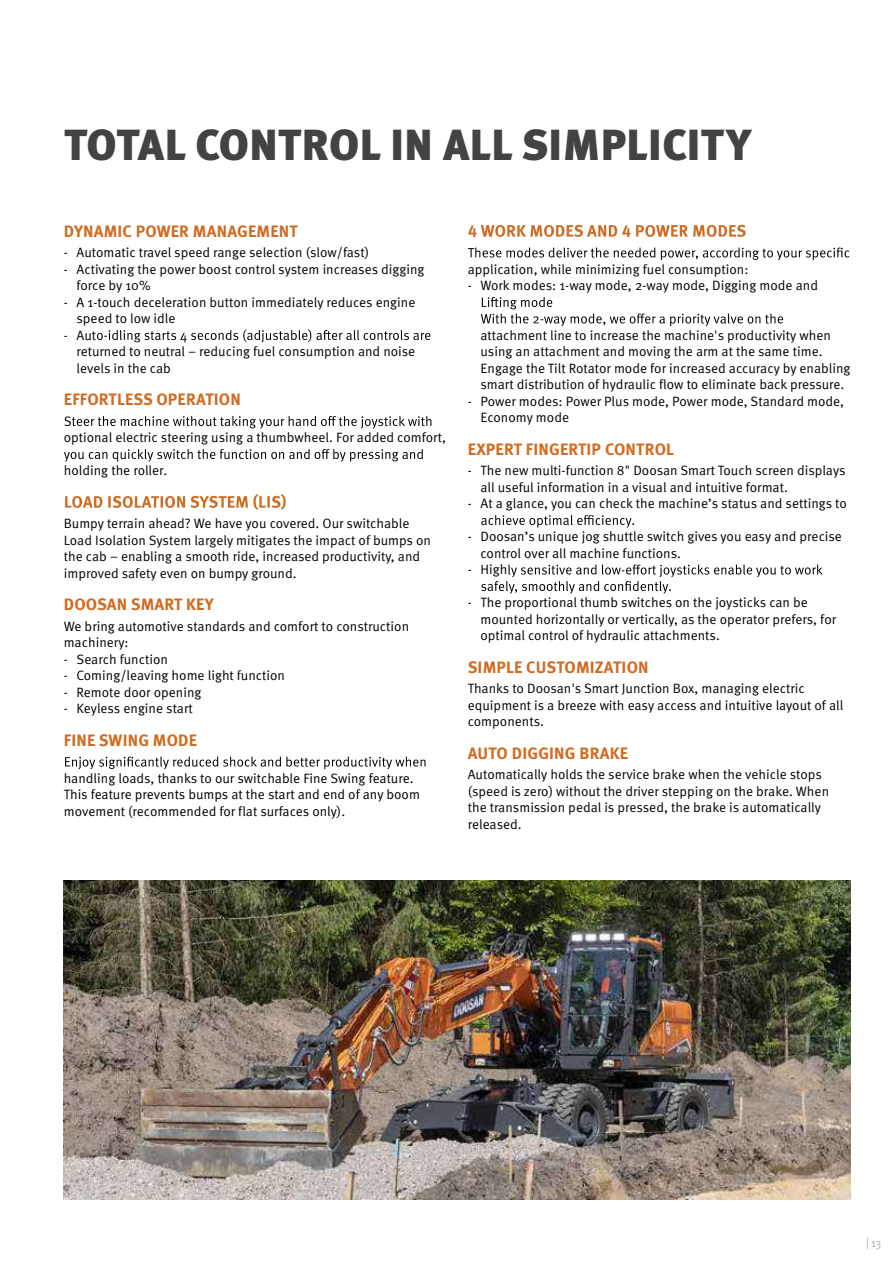
<style>
.page{position:relative;width:893px;height:1263px;background:#fff}
.page>*{position:absolute;margin:0;border:0;box-sizing:border-box;transform-origin:0 0}
.t1{font:900 43.5px "Meta Pro";letter-spacing:.01em;color:#434244}
.t2{font:700 16.5px "Meta Pro";letter-spacing:.01em;color:#d16b21}
.t3{font:13.5px/16.5px "Meta Pro Norm";color:#000}
.t4{font:12px "Meta Pro Norm";color:#b1b1b0}
</style>
<div class="page">
<svg style="left:97px;top:329px;width:333px;height:14px"></svg>
<svg style="left:65px;top:416px;width:366px;height:13px"></svg>
<svg style="left:64px;top:449px;width:359px;height:13px"></svg>
<svg style="left:65px;top:494px;width:221px;height:16px"></svg>
<svg style="left:65px;top:756px;width:360px;height:13px"></svg>
<svg style="left:468px;top:225px;width:278px;height:12px"></svg>
<svg style="left:468px;top:247px;width:381px;height:13px"></svg>
<svg style="left:481px;top:297px;width:302px;height:29px"></svg>
<svg style="left:481px;top:515px;width:153px;height:13px"></svg>
<svg style="left:481px;top:564px;width:342px;height:30px"></svg>
<img style="left:64px;top:880px;width:786px;height:319px">
<h1 class="t1" style="left:64px;top:111px;width:689px">TOTAL CONTROL IN ALL SIMPLICITY</h1>
<p class="t2" style="left:64px;top:218px;width:235px">DYNAMIC POWER MANAGEMENT</p>
<p class="t3" style="left:64px;top:244px;width:307px">- Automatic travel speed range selection (slow/fast)</p>
<p class="t3" style="left:77px;top:260px;width:350px;text-indent:-13px">- Activating the power boost control system increases digging force by 10%</p>
<p class="t3" style="left:77px;top:293px;width:340px;text-indent:-13px">- A 1-touch deceleration button immediately reduces engine speed to low idle</p>
<p class="t3" style="left:77px;top:326px;width:340px;text-indent:-13px">- Aut<br>returned to neutral – reducing fuel consumption and noise levels in the cab</p>
<p class="t2" style="left:64px;top:386px;width:178px">EFFORTLESS OPERATION</p>
<p class="t3" style="left:64px;top:429px;width:384px">optional electric steering using a thumbwheel. For added comfort,</p>
<p class="t3" style="left:64px;top:462px;width:105px">holding the roller.</p>
<p class="t3" style="left:64px;top:515px;width:369px">Bumpy terrain ahead? We have you covered. Our switchable Load Isolation System largely mitigates the impact of bumps on the cab – enabling a smooth ride, increased productivity, and improved safety even on bumpy ground.</p>
<p class="t2" style="left:64px;top:591px;width:151px">DOOSAN SMART KEY</p>
<p class="t3" style="left:64px;top:617px;width:347px">We bring automotive standards and comfort to construction machinery:</p>
<p class="t3" style="left:64px;top:650px;width:106px">- Search function</p>
<p class="t3" style="left:64px;top:667px;width:223px">- Coming/leaving home light function</p>
<p class="t3" style="left:64px;top:683px;width:139px">- Remote door opening</p>
<p class="t3" style="left:64px;top:700px;width:131px">- Keyless engine start</p>
<p class="t2" style="left:64px;top:727px;width:135px">FINE SWING MODE</p>
<p class="t3" style="left:64px;top:769px;width:358px">handling loads, thanks to our switchable Fine Swing feature.<br>This feature prevents bumps at the start and end of any boom movement (recommended for flat surfaces only).</p>
<p class="t3" style="left:468px;top:260px;width:282px">application, while minimizing fuel consumption:</p>
<p class="t3" style="left:468px;top:277px;width:352px">- Work modes: 1-way mode, 2-way mode, Digging mode and</p>
<p class="t3" style="left:480px;top:326px;width:371px">attachment line to increase the machine's productivity when using an attachment and moving the arm at the same time.<br>Engage the Tilt Rotator mode for increased accuracy by enabling smart distribution of hydraulic flow to eliminate back pressure.</p>
<p class="t3" style="left:480px;top:392px;width:365px;text-indent:-13px">- Power modes: Power Plus mode, Power mode, Standard mode,<br>Economy mode</p>
<p class="t2" style="left:468px;top:436px;width:208px">EXPERT FINGERTIP CONTROL</p>
<p class="t3" style="left:480px;top:462px;width:367px;text-indent:-13px">- The new multi-function 8" Doosan Smart Touch screen displays all useful information in a visual and intuitive format.</p>
<p class="t3" style="left:468px;top:495px;width:381px">- At a glance, you can check the machine’s status and settings to</p>
<p class="t3" style="left:480px;top:528px;width:363px;text-indent:-13px">- Doosan’s unique jog shuttle switch gives you easy and precise control over all machine functions.</p>
<p class="t3" style="left:468px;top:561px;width:41px">- High</p>
<p class="t3" style="left:480px;top:594px;width:357px;text-indent:-13px">- The proportional thumb switches on the joysticks can be mounted horizontally or vertically, as the operator prefers, for optimal control of hydraulic attachments.</p>
<p class="t2" style="left:468px;top:654px;width:182px">SIMPLE CUSTOMIZATION</p>
<p class="t3" style="left:468px;top:680px;width:377px">Thanks to Doosan's Smart Junction Box, managing electric equipment is a breeze with easy access and intuitive layout of all components.</p>
<p class="t2" style="left:468px;top:740px;width:162px">AUTO DIGGING BRAKE</p>
<p class="t3" style="left:468px;top:766px;width:363px">Automatically holds the service brake when the vehicle stops (speed is zero) without the driver stepping on the brake. When the transmission pedal is pressed, the brake is automatically released.</p>
<p class="t4" style="left:866px;top:1233px;width:17px">|13</p>
</div>
